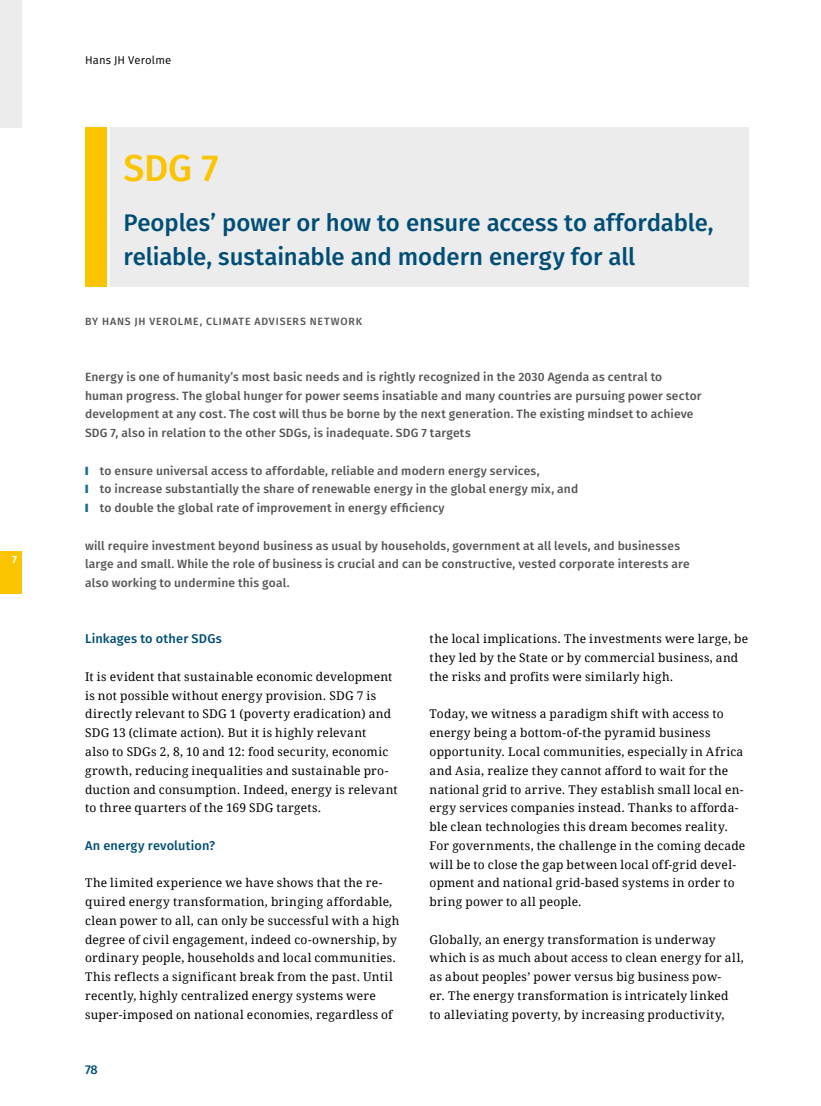
<style>
.page{position:relative;width:821px;height:1106px;background:#fff}
.page>*{position:absolute;margin:0;border:0;box-sizing:border-box;transform-origin:0 0}
.SDG_head{font:500 37.5px "Fira Sans";color:#fac500}
.art-head-kasten{font:500 24px/34.5px "Fira Sans";letter-spacing:-.005em;color:#004e76}
.zw-head{font:500 12.75px "Fira Sans";letter-spacing:.01em;color:#004e76}
.text{font:12px/18.8px "Droid Serif";letter-spacing:.02em;color:#000}
.vorspann{font:500 12px/18.8px "Fira Sans";letter-spacing:.015em;color:#565656}
.t1{font:11.25px "Fira Sans";letter-spacing:.015em;color:#000}
.autor{font:500 10.5px "Fira Sans";letter-spacing:.075em;color:#565656}
.t2{font:600 10.5px "Fira Sans";color:#fff}
.s1{color:#1a698f}
</style>
<div class="page">
<div style="left:0;top:0;width:21px;height:128px;background:#ececed"></div>
<div style="left:0;top:551px;width:21px;height:42px;background:#fac500"></div>
<div style="left:111px;top:128px;width:637px;height:159px;background:#ececed"></div>
<div style="left:85px;top:128px;width:21px;height:159px;background:#fac500"></div>
<p class="t2" style="left:12px;top:550px;width:6px">7</p>
<p class="t1" style="left:85px;top:51px;width:88px">Hans JH Verolme</p>
<h1 class="SDG_head" style="left:123px;top:138px;width:97px">SDG 7</h1>
<h2 class="art-head-kasten" style="left:123px;top:204px;width:592px">Peoples’ power or how to ensure access to affordable, reliable, sustainable and modern energy for all</h2>
<p class="autor" style="left:85px;top:312px;width:278px">BY HANS JH VEROLME, CLIMATE ADVISERS NETWORK</p>
<p class="vorspann" style="left:85px;top:367px;width:618px">Energy is one of humanity’s most basic needs and is rightly recognized in the 2030 Agenda as central to human progress. The global hunger for power seems insatiable and many countries are pursuing power sector development at any cost. The cost will thus be borne by the next generation. The existing mindset to achieve SDG 7, also in relation to the other SDGs, is inadequate. SDG 7 targets</p>
<p class="vorspann" style="left:85px;top:460px;width:456px"><span class="s1">❙</span> to ensure universal access to affordable, reliable and modern energy services,</p>
<p class="vorspann" style="left:85px;top:479px;width:494px"><span class="s1">❙</span> to increase substantially the share of renewable energy in the global energy mix, and</p>
<p class="vorspann" style="left:85px;top:498px;width:361px"><span class="s1">❙</span> to double the global rate of improvement in energy efficiency</p>
<p class="vorspann" style="left:85px;top:535px;width:606px">will require investment beyond business as usual by households, government at all levels, and businesses large and small. While the role of business is crucial and can be constructive, vested corporate interests are also working to undermine this goal.</p>
<h3 class="zw-head" style="left:85px;top:628px;width:138px">Linkages to other SDGs</h3>
<p class="text" style="left:85px;top:667px;width:314px">It is evident that sustainable economic development is not possible without energy provision. SDG 7 is directly relevant to SDG 1 (poverty eradication) and SDG 13 (climate action). But it is highly relevant<br>also to SDGs 2, 8, 10 and 12: food security, economic growth, reducing inequalities and sustainable pro&shy;duction and consumption. Indeed, energy is relevant to three quarters of the 169 SDG targets.</p>
<h3 class="zw-head" style="left:85px;top:835px;width:131px">An energy revolution?</h3>
<p class="text" style="left:85px;top:873px;width:316px">The limited experience we have shows that the re&shy;quired energy transformation, bringing affordable, clean power to all, can only be successful with a high degree of civil engagement, indeed co-ownership, by ordinary people, households and local communities.<br>This reflects a significant break from the past. Until recently, highly centralized energy systems were super-imposed on national economies, regardless of</p>
<p class="zw-head" style="left:85px;top:1059px;width:14px">78</p>
<p class="text" style="left:429px;top:630px;width:320px">the local implications. The investments were large, be they led by the State or by commercial business, and the risks and profits were similarly high.</p>
<p class="text" style="left:429px;top:705px;width:317px">Today, we witness a paradigm shift with access to energy being a bottom-of-the pyramid business opportunity. Local communities, especially in Africa and Asia, realize they cannot afford to wait for the national grid to arrive. They establish small local en&shy;ergy services companies instead. Thanks to afforda&shy;ble clean technologies this dream becomes reality.<br>For governments, the challenge in the coming decade will be to close the gap between local off-grid devel&shy;opment and national grid-based systems in order to bring power to all people.</p>
<p class="text" style="left:429px;top:930px;width:316px">Globally, an energy transformation is underway which is as much about access to clean energy for all, as about peoples’ power versus big business pow-<br>er. The energy transformation is intricately linked<br>to alleviating poverty, by increasing productivity,</p>
</div>
